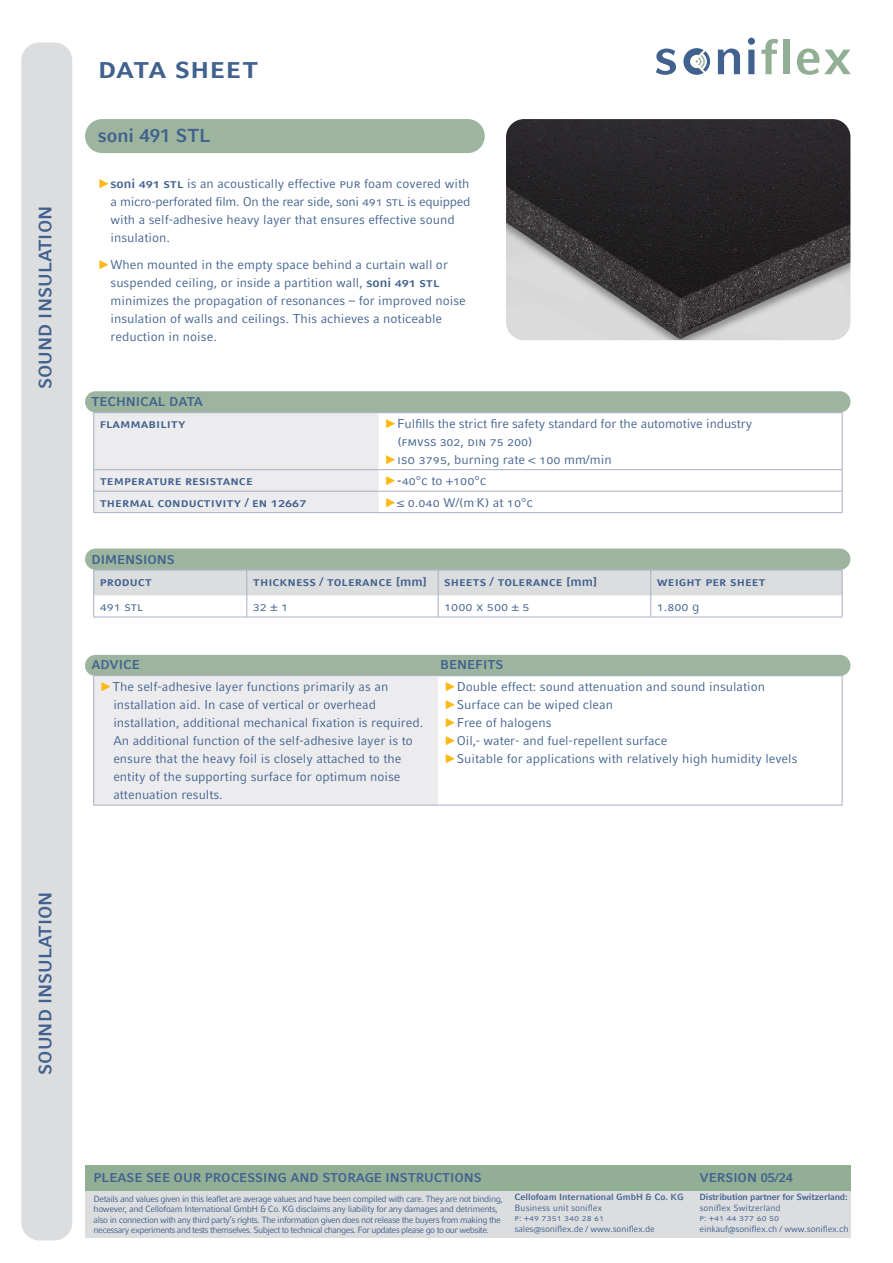
<style>
.page{position:relative;width:893px;height:1263px;background:#fff}
.page>*{position:absolute;margin:0;border:0;box-sizing:border-box;transform-origin:0 0}
.Aufzählungen{font:700 30px "Compatil Fact LT Pro";letter-spacing:-.005em;color:#41618e}
.Seitentitel{font:700 18.75px "Compatil Fact LT Pro";color:#41618e}
.t1{font:700 18px "Compatil Fact LT Pro";color:#41618e}
.Aufzählungen-2{font:12.75px/18px "Compatil Fact LT Pro";color:#41618e}
.Überschrift{font:12.75px/18px "Compatil Fact LT Pro";color:#41618e}
.Aufzählungen-3{font:700 12.75px "Compatil Fact LT Pro";color:#41618e}
.Überschrift-2{font:700 12.75px "Compatil Fact LT Pro";color:#41618e}
.t2{font:9px/10.5px "Compatil Fact LT Pro";letter-spacing:-.05em;color:#41618e}
.t3{font:9px/10.5px "Compatil Fact LT Pro";color:#41618e}
.t4{font:700 9px "Compatil Fact LT Pro";letter-spacing:-.02em;color:#41618e}
.t5{font:700 9px "Compatil Fact LT Pro";color:#41618e}
.s1{font-family:"Arial";font-weight:700;color:#fcb814}
.s2{font-weight:700}
.s3{color:#231f20}
</style>
<div class="page">
<div style="left:21px;top:43px;width:51px;height:1197px;background:#dcdddf;border-radius:18px"></div>
<svg style="left:656px;top:49px;width:20px;height:26px"></svg>
<svg style="left:718px;top:49px;width:22px;height:25px"></svg>
<svg style="left:748px;top:38px;width:7px;height:36px"></svg>
<svg style="left:761px;top:39px;width:17px;height:35px"></svg>
<div style="left:784px;top:39px;width:6px;height:35px;background:#92af96"></div>
<svg style="left:797px;top:49px;width:54px;height:26px"></svg>
<svg style="left:683px;top:48px;width:27px;height:27px"></svg>
<div style="left:85px;top:1191px;width:765px;height:46px;background:#dcdddf"></div>
<div style="left:85px;top:1165px;width:765px;height:26px;background:#92af96"></div>
<img style="left:506px;top:119px;width:344px;height:221px">
<div style="left:85px;top:391px;width:765px;height:21px;background:#9db59f;border-radius:11px"></div>
<hr style="left:94px;top:412px;width:285px;height:1px;background:#a6aec7">
<hr style="left:379px;top:412px;width:463px;height:1px;background:#a6aec7">
<hr style="left:842px;top:413px;width:1px;height:56px;background:#a6aec7">
<hr style="left:379px;top:469px;width:463px;height:1px;background:#a6aec7">
<div style="left:93px;top:413px;width:286px;height:100px;background:#ececee"></div>
<hr style="left:94px;top:491px;width:285px;height:1px;background:#a6aec7">
<hr style="left:94px;top:512px;width:285px;height:1px;background:#a6aec7">
<hr style="left:379px;top:491px;width:463px;height:1px;background:#a6aec7">
<svg style="left:842px;top:470px;width:1px;height:42px"></svg>
<hr style="left:379px;top:512px;width:463px;height:1px;background:#a6aec7">
<div style="left:85px;top:549px;width:765px;height:21px;background:#9db59f;border-radius:11px"></div>
<hr style="left:94px;top:617px;width:153px;height:1px;background:#a6aec7">
<hr style="left:247px;top:617px;width:191px;height:1px;background:#a6aec7">
<hr style="left:438px;top:617px;width:213px;height:1px;background:#a6aec7">
<svg style="left:93px;top:570px;width:750px;height:47px"></svg>
<hr style="left:651px;top:617px;width:191px;height:1px;background:#a6aec7">
<div style="left:85px;top:119px;width:400px;height:34px;background:#9db59f;border-radius:17px"></div>
<div style="left:85px;top:655px;width:765px;height:21px;background:#9db59f;border-radius:11px"></div>
<div style="left:94px;top:676px;width:344px;height:129px;background:#ececee"></div>
<hr style="left:93px;top:676px;width:1px;height:129px;background:#a6aec7">
<hr style="left:94px;top:675px;width:344px;height:1px;background:#a6aec7">
<hr style="left:94px;top:805px;width:344px;height:1px;background:#a6aec7">
<hr style="left:842px;top:676px;width:1px;height:129px;background:#a6aec7">
<hr style="left:438px;top:675px;width:404px;height:1px;background:#a6aec7">
<hr style="left:438px;top:805px;width:404px;height:1px;background:#a6aec7">
<h3 class="t1" style="left:35px;top:389px;width:185px;rotate:-90deg">SOUND INSULATION</h3>
<h3 class="t1" style="left:35px;top:1075px;width:185px;rotate:-90deg">SOUND INSULATION</h3>
<p class="Aufzählungen" style="left:98px;top:49px;width:162px">data sheet</p>
<p class="Seitentitel" style="left:98px;top:125px;width:114px">soni 491 STL</p>
<p class="Aufzählungen-2" style="left:111px;top:175px;width:361px;text-indent:-13px"><span class="s1">►</span><span class="s2">soni 491 Stl</span> is an acoustically effective PUR foam covered with a micro-perforated film. On the rear side, soni 491 STL is equipped with a self-adhesive heavy layer that ensures effective sound insulation.</p>
<p class="Aufzählungen-2" style="left:111px;top:255px;width:357px;text-indent:-13px"><span class="s1">►</span>When mounted in the empty space behind a curtain wall or suspended ceiling, or inside a partition wall, <span class="s2">soni 491 Stl </span>minimizes the propagation of resonances – for improved noise insulation of walls and ceilings. This achieves a noticeable reduction in noise.</p>
<p class="Überschrift-2" style="left:91px;top:394px;width:113px">TECHNICAL DATA</p>
<p class="Aufzählungen-3" style="left:100px;top:416px;width:87px">flammability</p>
<p class="Aufzählungen-2" style="left:385px;top:415px;width:369px"><span class="s1">►</span>Fulfills the strict fire safety standard for the automotive industry</p>
<p class="Aufzählungen-2" style="left:385px;top:432px;width:228px;text-indent:13px">(fmvss 302, din 75 200)<br><span class="s1">►</span>iso 3795, burning rate &lt; 100 mm/min</p>
<p class="Aufzählungen-3" style="left:100px;top:473px;width:155px">temperature resistance</p>
<p class="Aufzählungen-2" style="left:385px;top:472px;width:103px"><span class="s1">►</span><span class="s3">-</span>40°c to +100°c</p>
<p class="Aufzählungen-3" style="left:100px;top:495px;width:208px">thermal conductivity / en 12667</p>
<p class="Aufzählungen-2" style="left:385px;top:493px;width:150px"><span class="s1">►</span>≤ 0.040 W/(m<sup>.</sup>K) at 10°c</p>
<p class="Überschrift-2" style="left:91px;top:552px;width:85px">DIMENSIONS</p>
<p class="Aufzählungen-3" style="left:100px;top:573px;width:54px">product</p>
<p class="Aufzählungen-3" style="left:253px;top:573px;width:176px">thickness / tolerance [mm]</p>
<p class="Aufzählungen-3" style="left:444px;top:573px;width:155px">sheets / tolerance [mm]</p>
<p class="Aufzählungen-3" style="left:657px;top:573px;width:111px">weight per sheet</p>
<p class="Aufzählungen-2" style="left:100px;top:598px;width:32px">491 stl</p>
<p class="Aufzählungen-2" style="left:253px;top:598px;width:37px">32 ± 1</p>
<p class="Aufzählungen-2" style="left:444px;top:598px;width:87px">1000 x 500 ± 5</p>
<p class="Aufzählungen-2" style="left:657px;top:598px;width:44px">1.800 g</p>
<p class="Überschrift-2" style="left:91px;top:657px;width:50px">ADVICE</p>
<p class="Überschrift-2" style="left:440px;top:657px;width:65px">BENEFITS</p>
<p class="Überschrift" style="left:113px;top:678px;width:311px;text-indent:-14px"><span class="s1">►</span>The self-adhesive layer functions primarily as an installation aid. In case of vertical or overhead installation, additional mechanical fixation is required.<br>An additional function of the self-adhesive layer is to ensure that the heavy foil is closely attached to the entity of the supporting surface for optimum noise attenuation results.</p>
<p class="Überschrift" style="left:444px;top:678px;width:355px"><span class="s1">►</span>Double effect: sound attenuation and sound insulation <span class="s1">►</span>Surface can be wiped clean<br><span class="s1">►</span>Free of halogens<br><span class="s1">►</span>Oil,- water- and fuel-repellent surface<br><span class="s1">►</span>Suitable for applications with relatively high humidity levels</p>
<p class="Aufzählungen-3" style="left:94px;top:1170px;width:390px">PLEASE SEE OUR PROCESSING AND STORAGE INSTRUCTIONS</p>
<p class="Aufzählungen-3" style="left:699px;top:1170px;width:95px">VERSION 05/24</p>
<p class="t4" style="left:699px;top:1192px;width:150px">Distribution partner for Switzerland:</p>
<p class="t3" style="left:699px;top:1202px;width:151px">soniflex Switzerland<br>p: +41 44 377 60 50 einkauf@soniflex.ch / www.soniflex.ch</p>
<p class="t2" style="left:94px;top:1193px;width:411px">Details and values given in this leaflet are average values and have been compiled with care. They are not binding, however, and Cellofoam International GmbH &amp; Co. KG disclaims any liability for any damages and detriments, also in connection with any third party’s rights. The information given does not release the buyers from making the necessary experiments and tests themselves. Subject to technical changes. For updates please go to our website.</p>
<p class="t5" style="left:514px;top:1192px;width:171px">Cellofoam International GmbH &amp; Co. KG</p>
<p class="t3" style="left:514px;top:1202px;width:142px">Business unit soniflex<br>p: +49 7351 340 28 61 sales@soniflex.de / www.soniflex.de</p>
</div>
